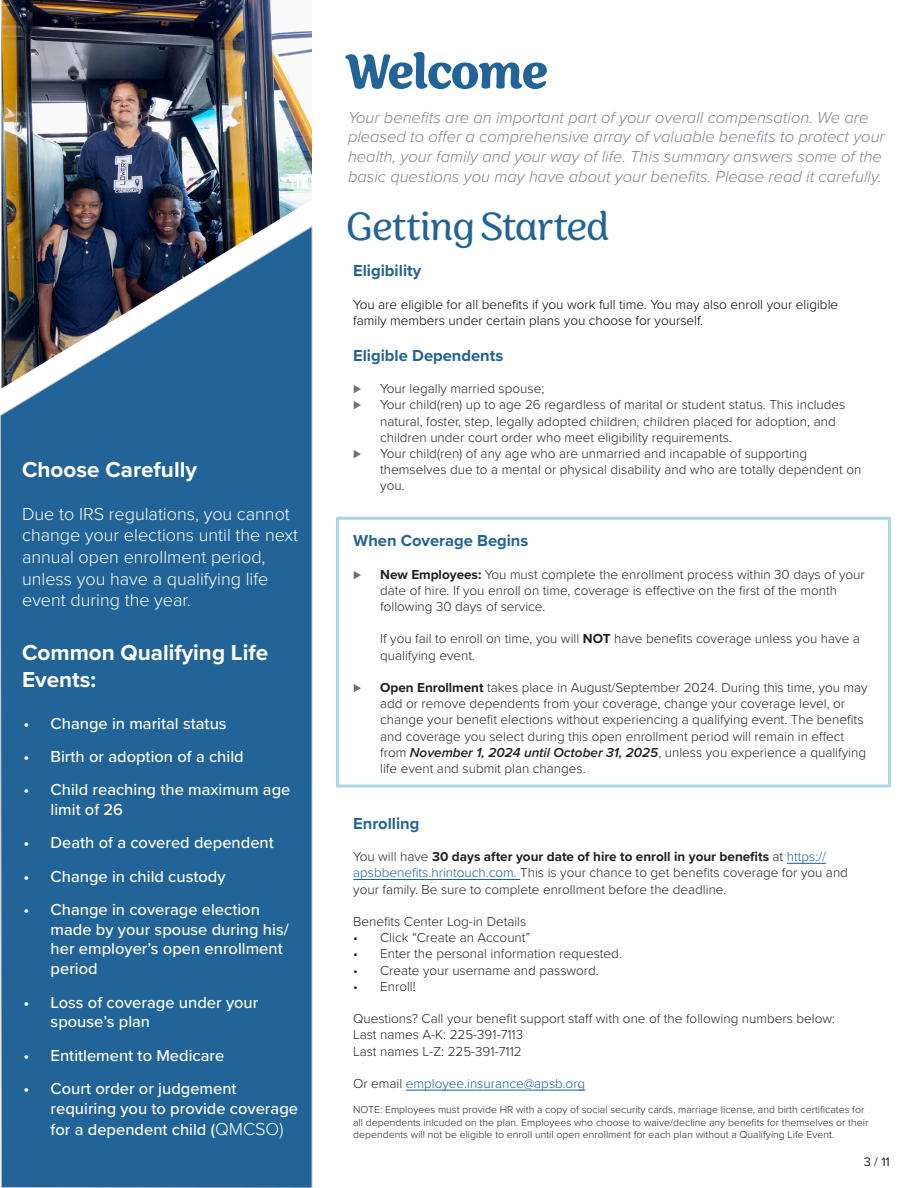
<style>
.page{position:relative;width:918px;height:1188px;background:#fff}
.page>*{position:absolute;margin:0;border:0;box-sizing:border-box;transform-origin:0 0}
.t1{font:600 55.5px "Sirenia";letter-spacing:-.025em;color:#226497}
.t2{font:300 45px "Sirenia";letter-spacing:-.02em;color:#226497}
.t3{font:700 22.5px/27px "Proxima Nova";color:#fff}
.t4{font:300 18px/21.6px "Proxima Nova";color:#fff}
.t5{font:500 16.5px/19.8px "Proxima Nova";color:#fff}
.t6{font:italic 300 16.5px/19.8px "Proxima Nova";color:#7d858c}
.t7{font:700 16.5px "Proxima Nova";color:#226497}
.Bullet_Spacing{font:300 13.5px/16.2px "Proxima Nova";color:#231f20}
.t8{font:300 13.5px/16.2px "Proxima Nova";color:#000}
.t9{font:300 13.5px "Proxima Nova";color:#175d9e}
.t10{font:13.5px "Proxima Nova";color:#717276}
.t11{font:12.75px "Proxima Nova";color:#231f20}
.t12{font:300 10.5px/12.6px "Proxima Nova";color:#231f20}
.s1{font-weight:300;font-size:18px}
.s2{font-weight:700}
.s3{font-weight:600;font-style:italic}
.s4{color:#175d9e}
.s5{color:#231f20}
</style>
<div class="page">
<div style="left:0;top:225px;width:313px;height:963px;background:#226497"></div>
<hr style="left:787px;top:863px;width:39px;height:1px;background:#175d9e">
<hr style="left:353px;top:879px;width:167px;height:1px;background:#175d9e">
<hr style="left:406px;top:1090px;width:179px;height:1px;background:#175d9e">
<img style="left:2px;top:0;width:310px;height:388px">
<div style="left:336px;top:517px;width:555px;height:271px;border:3px solid #acd4ea"></div>
<p class="t3" style="left:22px;top:455px;width:176px">Choose Carefully</p>
<p class="t4" style="left:22px;top:502px;width:278px">Due to IRS regulations, you cannot change your elections until the next annual open enrollment period, unless you have a qualifying life event during the year.</p>
<p class="t3" style="left:22px;top:639px;width:248px">Common Qualifying Life<br>Events:</p>
<p class="t5" style="left:24px;top:713px;width:204px">• Change in marital status</p>
<p class="t5" style="left:24px;top:746px;width:222px">• Birth or adoption of a child</p>
<p class="t5" style="left:51px;top:779px;width:241px;text-indent:-27px">• Child reaching the maximum age limit of 26</p>
<p class="t5" style="left:24px;top:832px;width:252px">• Death of a covered dependent</p>
<p class="t5" style="left:24px;top:866px;width:204px">• Change in child custody</p>
<p class="t5" style="left:51px;top:899px;width:240px;text-indent:-27px">• Change in coverage election made by your spouse during his/ her employer’s open enrollment period</p>
<p class="t5" style="left:51px;top:992px;width:209px;text-indent:-27px">• Loss of coverage under your spouse’s plan</p>
<p class="t5" style="left:24px;top:1045px;width:202px">• Entitlement to Medicare</p>
<p class="t5" style="left:51px;top:1078px;width:249px;text-indent:-27px">• Court order or judgement requiring you to provide coverage</p>
<p class="t5" style="left:51px;top:1119px;width:234px">for a dependent child (<span class="s1">QMCSO)</span></p>
<p class="t1" style="left:345px;top:39px;width:205px">Welcome</p>
<p class="t6" style="left:348px;top:106px;width:538px">Your benefits are an important part of your overall compensation. We are pleased to offer a comprehensive array of valuable benefits to protect your health, your family and your way of life. This summary answers some of the basic questions you may have about your benefits. Please read it carefully.</p>
<p class="t2" style="left:346px;top:201px;width:265px">Getting Started</p>
<p class="t7" style="left:353px;top:258px;width:70px">Eligibility</p>
<p class="t8" style="left:353px;top:295px;width:487px">You are eligible for all benefits if you work full time. You may also enroll your eligible family members under certain plans you choose for yourself.</p>
<p class="t7" style="left:353px;top:343px;width:152px">Eligible Dependents</p>
<p class="t10" style="left:353px;top:379px;width:9px">⊲</p>
<p class="Bullet_Spacing" style="left:380px;top:380px;width:166px">Your legally married spouse;</p>
<p class="t10" style="left:353px;top:395px;width:9px">⊲</p>
<p class="Bullet_Spacing" style="left:380px;top:396px;width:467px">Your child(ren) up to age 26 regardless of marital or student status. This includes natural, foster, step, legally adopted children, children placed for adoption, and children under court order who meet eligibility requirements.</p>
<p class="t10" style="left:353px;top:443px;width:9px">⊲</p>
<p class="Bullet_Spacing" style="left:380px;top:445px;width:483px">Your child(ren) of any age who are unmarried and incapable of supporting themselves due to a mental or physical disability and who are totally dependent on you.</p>
<p class="t7" style="left:353px;top:528px;width:177px">When Coverage Begins</p>
<p class="t10" style="left:353px;top:564px;width:9px">⊲</p>
<p class="Bullet_Spacing" style="left:380px;top:565px;width:486px"><span class="s2">New Employees:</span> You must complete the enrollment process within 30 days of your date of hire. If you enroll on time, coverage is effective on the first of the month following 30 days of service.</p>
<p class="Bullet_Spacing" style="left:380px;top:630px;width:481px">If you fail to enroll on time, you will <span class="s2">NOT</span> have benefits coverage unless you have a qualifying event.</p>
<p class="t10" style="left:353px;top:677px;width:9px">⊲</p>
<p class="Bullet_Spacing" style="left:380px;top:679px;width:489px"><span class="s2">Open Enrollment</span> takes place in August/September 2024. During this time, you may add or remove dependents from your coverage, change your coverage level, or change your benefit elections without experiencing a qualifying event. The benefits and coverage you select during this open enrollment period will remain in effect from <span class="s3">November 1, 2024 until October 31, 2025</span>, unless you experience a qualifying life event and submit plan changes.</p>
<p class="t7" style="left:353px;top:811px;width:68px">Enrolling</p>
<p class="Bullet_Spacing" style="left:353px;top:848px;width:496px">You will have <span class="s2">30 days after your date of hire to enroll in your benefits</span> at <span class="s4">https:// apsbbenefits.hrintouch.com.</span> This is your chance to get benefits coverage for you and your family. Be sure to complete enrollment before the deadline.</p>
<p class="Bullet_Spacing" style="left:353px;top:913px;width:175px">Benefits Center Log-in Details</p>
<p class="Bullet_Spacing" style="left:353px;top:929px;width:179px">• Click “Create an Account”</p>
<p class="Bullet_Spacing" style="left:353px;top:945px;width:270px">• Enter the personal information requested.</p>
<p class="Bullet_Spacing" style="left:353px;top:961px;width:247px">• Create your username and password.</p>
<p class="Bullet_Spacing" style="left:353px;top:977px;width:64px">• Enroll!</p>
<p class="Bullet_Spacing" style="left:353px;top:1010px;width:483px">Questions? Call your benefit support staff with one of the following numbers below:</p>
<p class="Bullet_Spacing" style="left:353px;top:1026px;width:171px">Last names A-K: 225-391-7113</p>
<p class="Bullet_Spacing" style="left:353px;top:1042px;width:170px">Last names L-Z: 225-391-7112</p>
<p class="t9" style="left:353px;top:1073px;width:234px"><span class="s5">Or email</span> employee.insurance@apsb.org</p>
<p class="t12" style="left:353px;top:1103px;width:517px">NOTE: Employees must provide HR with a copy of social security cards, marriage license, and birth certificates for all dependents inlcuded on the plan. Employees who choose to waive/decline any benefits for themselves or their dependents will not be eligible to enroll until open enrollment for each plan without a Qualifying Life Event.</p>
<p class="t11" style="left:864px;top:1153px;width:28px">3 / 11</p>
</div>
